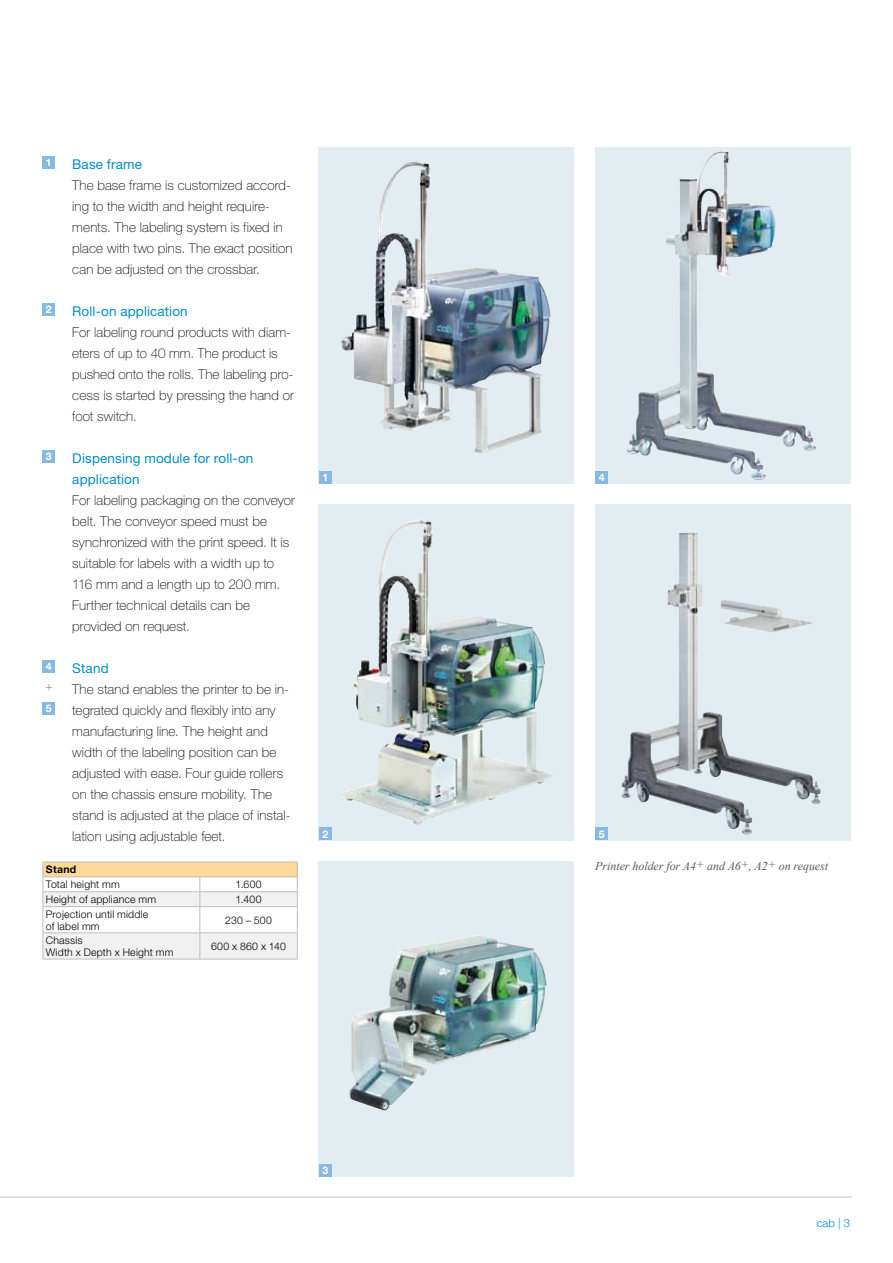
<style>
.page{position:relative;width:893px;height:1263px;background:#fff}
.page>*{position:absolute;margin:0;border:0;box-sizing:border-box;transform-origin:0 0}
.t1{font:100 13.5px/21px "Helvetica Neue";letter-spacing:.01em;color:#000}
.t2{font:13.5px/21px "Helvetica Neue";letter-spacing:.01em;color:#008ecb}
.t3{font:italic 12px "Times New Roman";letter-spacing:-.005em;color:#58595b}
.t4{font:300 11.25px "Helvetica Neue";color:#008ecb}
.t5{font:300 10.5px/12px "Helvetica Neue";letter-spacing:.02em;color:#000}
.t6{font:700 10.5px "Helvetica Neue";color:#fff}
.t7{font:700 10.5px "Helvetica Neue";letter-spacing:.03em;color:#000}
</style>
<div class="page">
<hr style="left:0;top:1197px;width:852px;height:1px;background:#bcbec0">
<div style="left:595px;top:148px;width:255px;height:336px;background:#e2ecf1"></div>
<img style="left:626px;top:174px;width:190px;height:306px">
<div style="left:595px;top:505px;width:255px;height:336px;background:#e2ecf1"></div>
<img style="left:621px;top:533px;width:131px;height:301px">
<div style="left:319px;top:148px;width:255px;height:336px;background:#e2ecf1"></div>
<img style="left:341px;top:169px;width:210px;height:285px">
<div style="left:319px;top:505px;width:255px;height:336px;background:#e2ecf1"></div>
<img style="left:341px;top:520px;width:212px;height:305px">
<div style="left:319px;top:862px;width:255px;height:315px;background:#e2ecf1"></div>
<img style="left:349px;top:935px;width:197px;height:175px">
<div style="left:319px;top:471px;width:13px;height:12px;background:#88bae1"></div>
<div style="left:319px;top:827px;width:13px;height:13px;background:#88bae1"></div>
<div style="left:319px;top:1164px;width:13px;height:12px;background:#88bae1"></div>
<div style="left:595px;top:471px;width:13px;height:12px;background:#88bae1"></div>
<div style="left:595px;top:827px;width:13px;height:13px;background:#88bae1"></div>
<img style="left:721px;top:600px;width:91px;height:33px">
<hr style="left:43px;top:959px;width:157px;height:1px;background:#bcbec0">
<svg style="left:43px;top:862px;width:255px;height:97px"></svg>
<hr style="left:200px;top:932px;width:98px;height:1px;background:#bcbec0">
<hr style="left:200px;top:959px;width:98px;height:1px;background:#bcbec0">
<div style="left:43px;top:156px;width:12px;height:13px;background:#88bae1"></div>
<div style="left:43px;top:303px;width:12px;height:13px;background:#88bae1"></div>
<div style="left:43px;top:450px;width:12px;height:13px;background:#88bae1"></div>
<div style="left:43px;top:660px;width:12px;height:13px;background:#88bae1"></div>
<div style="left:43px;top:702px;width:12px;height:13px;background:#88bae1"></div>
<p class="t6" style="left:46px;top:156px;width:7px">1</p>
<p class="t2" style="left:72px;top:153px;width:71px">Base frame</p>
<p class="t1" style="left:72px;top:174px;width:222px">The base frame is customized accord&shy;ing to the width and height require&shy;ments. The labeling system is fixed in place with two pins. The exact position can be adjusted on the crossbar.</p>
<p class="t6" style="left:46px;top:303px;width:7px">2</p>
<p class="t2" style="left:72px;top:300px;width:117px">Roll-on application</p>
<p class="t1" style="left:72px;top:321px;width:223px">For labeling round products with diam&shy;eters of up to 40 mm. The product is pushed onto the rolls. The labeling pro&shy;cess is started by pressing the hand or foot switch.</p>
<p class="t6" style="left:46px;top:450px;width:7px">3</p>
<p class="t2" style="left:72px;top:447px;width:183px">Dispensing module for roll-on application</p>
<p class="t1" style="left:72px;top:489px;width:224px">For labeling packaging on the conveyor belt. The conveyor speed must be synchronized with the print speed. It is suitable for labels with a width up to 116 mm and a length up to 200 mm.<br>Further technical details can be provided on request.</p>
<p class="t6" style="left:46px;top:660px;width:7px">4</p>
<p class="t2" style="left:72px;top:657px;width:38px">Stand</p>
<p class="t3" style="left:45px;top:679px;width:10px">+</p>
<p class="t1" style="left:72px;top:678px;width:220px">The stand enables the printer to be in&shy;tegrated quickly and flexibly into any manufacturing line. The height and width of the labeling position can be adjusted with ease. Four guide rollers on the chassis ensure mobility. The stand is adjusted at the place of instal&shy;lation using adjustable feet.</p>
<p class="t6" style="left:46px;top:702px;width:7px">5</p>
<p class="t6" style="left:322px;top:471px;width:7px">1</p>
<p class="t6" style="left:322px;top:828px;width:7px">2</p>
<p class="t6" style="left:599px;top:471px;width:7px">4</p>
<p class="t6" style="left:599px;top:828px;width:7px">5</p>
<p class="t7" style="left:46px;top:863px;width:32px">Stand</p>
<p class="t3" style="left:595px;top:858px;width:234px">Printer holder for A4+ and A6+, A2+ on request</p>
<p class="t5" style="left:46px;top:878px;width:76px">Total height mm</p>
<p class="t5" style="left:235px;top:878px;width:28px">1.600</p>
<p class="t5" style="left:46px;top:893px;width:112px">Height of appliance mm</p>
<p class="t5" style="left:236px;top:893px;width:28px">1.400</p>
<p class="t5" style="left:46px;top:908px;width:104px">Projection until middle of label mm</p>
<p class="t5" style="left:225px;top:914px;width:48px">230 – 500</p>
<p class="t5" style="left:46px;top:934px;width:129px">Chassis<br>Width x Depth x Height mm</p>
<p class="t5" style="left:211px;top:940px;width:76px">600 x 860 x 140</p>
<p class="t6" style="left:322px;top:1164px;width:7px">3</p>
<p class="t4" style="left:817px;top:1216px;width:35px">cab | 3</p>
</div>
